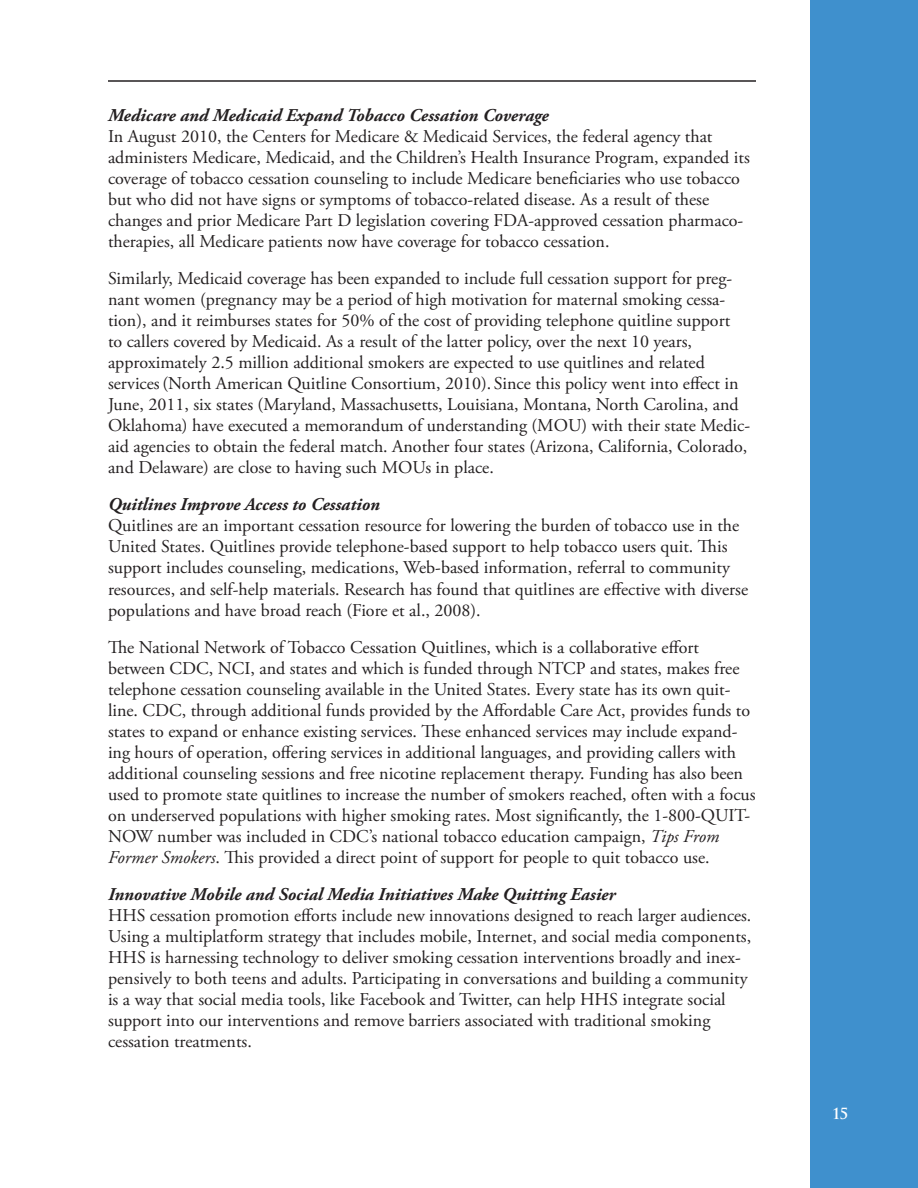
<style>
.page{position:relative;width:918px;height:1188px;background:#fff}
.page>*{position:absolute;margin:0;border:0;box-sizing:border-box;transform-origin:0 0}
.t1{font:18px/21px "Adobe Garamond Pro";color:#231f20}
.t2{font:italic 700 18px "Adobe Garamond Pro";color:#231f20}
.t3{font:700 15px "Trajan";color:#fff}
.s1{font-style:italic}
</style>
<div class="page">
<div style="left:810px;top:0;width:108px;height:1188px;background:#3f90cd"></div>
<hr style="left:108px;top:80px;width:648px;height:2px;background:#231f20">
<p class="t2" style="left:108px;top:105px;width:442px">Medicare and Medicaid Expand Tobacco Cessation Coverage</p>
<p class="t1" style="left:108px;top:126px;width:643px">In August 2010, the Centers for Medicare &amp; Medicaid Services, the federal agency that administers Medicare, Medicaid, and the Children’s Health Insurance Program, expanded its coverage of tobacco cessation counseling to include Medicare beneficiaries who use tobacco but who did not have signs or symptoms of tobacco-related disease. As a result of these changes and prior Medicare Part D legislation covering FDA-approved cessation pharmaco&shy;therapies, all Medicare patients now have coverage for tobacco cessation.</p>
<p class="t1" style="left:108px;top:269px;width:644px">Similarly, Medicaid coverage has been expanded to include full cessation support for preg&shy;nant women (pregnancy may be a period of high motivation for maternal smoking cessa&shy;tion), and it reimburses states for 50% of the cost of providing telephone quitline support<br>to callers covered by Medicaid. As a result of the latter policy, over the next 10 years, approximately 2.5 million additional smokers are expected to use quitlines and related services (North American Quitline Consortium, 2010). Since this policy went into effect in June, 2011, six states (Maryland, Massachusetts, Louisiana, Montana, North Carolina, and Oklahoma) have executed a memorandum of understanding (MOU) with their state Medic&shy;aid agencies to obtain the federal match. Another four states (Arizona, California, Colorado, and Delaware) are close to having such MOUs in place.</p>
<p class="t2" style="left:108px;top:494px;width:273px">Quitlines Improve Access to Cessation</p>
<p class="t1" style="left:108px;top:516px;width:642px">Quitlines are an important cessation resource for lowering the burden of tobacco use in the United States. Quitlines provide telephone-based support to help tobacco users quit. This support includes counseling, medications, Web-based information, referral to community resources, and self-help materials. Research has found that quitlines are effective with diverse populations and have broad reach (Fiore et al., 2008).</p>
<p class="t1" style="left:108px;top:637px;width:649px">The National Network of Tobacco Cessation Quitlines, which is a collaborative effort between CDC, NCI, and states and which is funded through NTCP and states, makes free telephone cessation counseling available in the United States. Every state has its own quit&shy;line. CDC, through additional funds provided by the Affordable Care Act, provides funds to states to expand or enhance existing services. These enhanced services may include expand&shy;ing hours of operation, offering services in additional languages, and providing callers with additional counseling sessions and free nicotine replacement therapy. Funding has also been used to promote state quitlines to increase the number of smokers reached, often with a focus on underserved populations with higher smoking rates. Most significantly, the 1-800-QUIT-NOW number was included in CDC’s national tobacco education campaign, <span class="s1">Tips From Former Smokers</span>. This provided a direct point of support for people to quit tobacco use.</p>
<p class="t2" style="left:108px;top:884px;width:509px">Innovative Mobile and Social Media Initiatives Make Quitting Easier</p>
<p class="t1" style="left:108px;top:905px;width:645px">HHS cessation promotion efforts include new innovations designed to reach larger audiences.<br>Using a multiplatform strategy that includes mobile, Internet, and social media components, HHS is harnessing technology to deliver smoking cessation interventions broadly and inex&shy;pensively to both teens and adults. Participating in conversations and building a community is a way that social media tools, like Facebook and Twitter, can help HHS integrate social support into our interventions and remove barriers associated with traditional smoking cessation treatments.</p>
<p class="t3" style="left:833px;top:1104px;width:17px">15</p>
</div>
